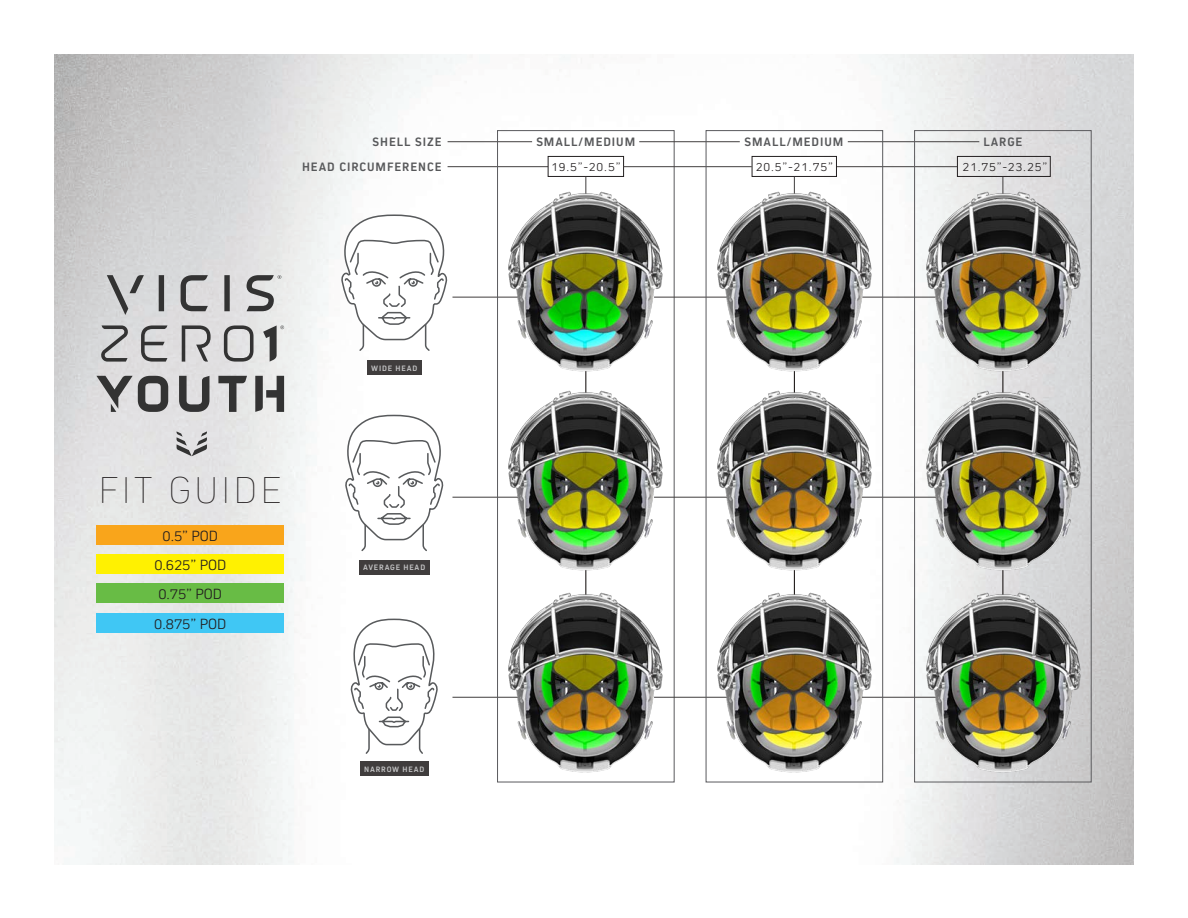
<style>
.page{position:relative;width:1188px;height:918px;background:#fff}
.page>*{position:absolute;margin:0;border:0;box-sizing:border-box;transform-origin:0 0}
.t1{font:100 39px "Kiro";letter-spacing:.1em;color:#231f20}
.t2{font:300 15.45px "Kiro";color:#231f20}
.t3{font:700 12.75px "Kiro";letter-spacing:.075em;color:#57585a}
.t4{font:300 12.75px "Kiro";letter-spacing:.075em;color:#231f20}
.t5{font:700 8.25px "Kiro";letter-spacing:.1em;color:#c4c4c5}
</style>
<div class="page">
<img style="left:54px;top:54px;width:1080px;height:810px">
<hr style="left:448px;top:141px;width:84px;height:1px;background:#434040">
<hr style="left:448px;top:166px;width:100px;height:1px;background:#434040">
<hr style="left:452px;top:497px;width:67px;height:1px;background:#403d3d">
<div style="left:360px;top:761px;width:68px;height:15px;background:#403d3d"></div>
<hr style="left:452px;top:697px;width:67px;height:1px;background:#403d3d">
<div style="left:367px;top:361px;width:54px;height:14px;background:#403d3d"></div>
<hr style="left:452px;top:297px;width:67px;height:1px;background:#403d3d">
<div style="left:359px;top:560px;width:70px;height:14px;background:#403d3d"></div>
<div style="left:497px;top:130px;width:178px;height:652px;border:1px solid #5a5a5d"></div>
<div style="left:548px;top:156px;width:76px;height:21px;border:1px solid #231f20"></div>
<svg style="left:585px;top:375px;width:1px;height:12px"></svg>
<hr style="left:585px;top:568px;width:1px;height:30px;background:#080302">
<div style="left:96px;top:613px;width:188px;height:20px;background:#40c7f4"></div>
<div style="left:96px;top:525px;width:188px;height:19px;background:#f9a51b"></div>
<div style="left:96px;top:554px;width:188px;height:20px;background:#fff101"></div>
<div style="left:96px;top:584px;width:188px;height:19px;background:#68bc45"></div>
<svg style="left:255px;top:376px;width:29px;height:36px"></svg>
<svg style="left:179px;top:376px;width:30px;height:36px"></svg>
<svg style="left:218px;top:376px;width:29px;height:36px"></svg>
<svg style="left:96px;top:376px;width:72px;height:36px;background:#979798"></svg>
<svg style="left:224px;top:325px;width:30px;height:37px"></svg>
<svg style="left:182px;top:325px;width:29px;height:37px"></svg>
<svg style="left:101px;top:325px;width:27px;height:37px"></svg>
<svg style="left:141px;top:325px;width:26px;height:37px"></svg>
<svg style="left:263px;top:325px;width:21px;height:37px"></svg>
<svg style="left:107px;top:275px;width:174px;height:40px;background:#b6b6b7"></svg>
<svg style="left:177px;top:431px;width:30px;height:25px"></svg>
<img style="left:505px;top:387px;width:162px;height:187px">
<img style="left:505px;top:589px;width:162px;height:187px">
<img style="left:505px;top:188px;width:162px;height:187px">
<hr style="left:623px;top:166px;width:129px;height:1px;background:#434040">
<hr style="left:836px;top:166px;width:121px;height:1px;background:#434040">
<hr style="left:848px;top:141px;width:131px;height:1px;background:#434040">
<hr style="left:639px;top:141px;width:101px;height:1px;background:#434040">
<hr style="left:654px;top:497px;width:73px;height:1px;background:#403d3d">
<hr style="left:862px;top:497px;width:74px;height:1px;background:#403d3d">
<hr style="left:654px;top:697px;width:73px;height:1px;background:#403d3d">
<hr style="left:862px;top:697px;width:74px;height:1px;background:#403d3d">
<hr style="left:654px;top:297px;width:73px;height:1px;background:#403d3d">
<hr style="left:862px;top:297px;width:74px;height:1px;background:#403d3d">
<div style="left:706px;top:130px;width:177px;height:652px;border:1px solid #5a5a5d"></div>
<div style="left:752px;top:156px;width:85px;height:21px;border:1px solid #231f20"></div>
<svg style="left:794px;top:375px;width:1px;height:12px"></svg>
<hr style="left:794px;top:568px;width:1px;height:30px;background:#080302">
<div style="left:914px;top:130px;width:178px;height:652px;border:1px solid #5a5a5d"></div>
<div style="left:957px;top:156px;width:94px;height:21px;border:1px solid #231f20"></div>
<svg style="left:1003px;top:375px;width:1px;height:12px"></svg>
<svg style="left:1003px;top:574px;width:1px;height:15px"></svg>
<img style="left:923px;top:387px;width:162px;height:187px">
<img style="left:714px;top:387px;width:162px;height:187px">
<img style="left:923px;top:589px;width:162px;height:187px">
<img style="left:714px;top:589px;width:162px;height:187px">
<img style="left:923px;top:188px;width:162px;height:187px">
<img style="left:714px;top:188px;width:162px;height:187px">
<svg style="left:341px;top:214px;width:107px;height:138px"></svg>
<svg style="left:345px;top:414px;width:99px;height:139px"></svg>
<svg style="left:350px;top:618px;width:88px;height:137px"></svg>
<p class="t3" style="left:373px;top:134px;width:70px">SHELL SIZE</p>
<p class="t3" style="left:302px;top:160px;width:141px">HEAD CIRCUMFERENCE</p>
<p class="t1" style="left:99px;top:468px;width:184px">FIT GUIDE</p>
<p class="t2" style="left:163px;top:527px;width:57px">0.5” POD</p>
<p class="t2" style="left:154px;top:556px;width:73px">0.625” POD</p>
<p class="t2" style="left:158px;top:585px;width:65px">0.75” POD</p>
<p class="t2" style="left:154px;top:615px;width:73px">0.875” POD</p>
<p class="t5" style="left:371px;top:364px;width:47px">WIDE HEAD</p>
<p class="t5" style="left:363px;top:563px;width:63px">AVERAGE HEAD</p>
<p class="t5" style="left:364px;top:764px;width:62px">NARROW HEAD</p>
<p class="t3" style="left:536px;top:134px;width:100px">SMALL/MEDIUM</p>
<p class="t3" style="left:745px;top:134px;width:100px">SMALL/MEDIUM</p>
<p class="t4" style="left:551px;top:160px;width:71px">19.5”-20.5”</p>
<p class="t4" style="left:756px;top:160px;width:79px">20.5”-21.75”</p>
<p class="t3" style="left:983px;top:134px;width:41px">LARGE</p>
<p class="t4" style="left:962px;top:160px;width:86px">21.75”-23.25”</p>
</div>
